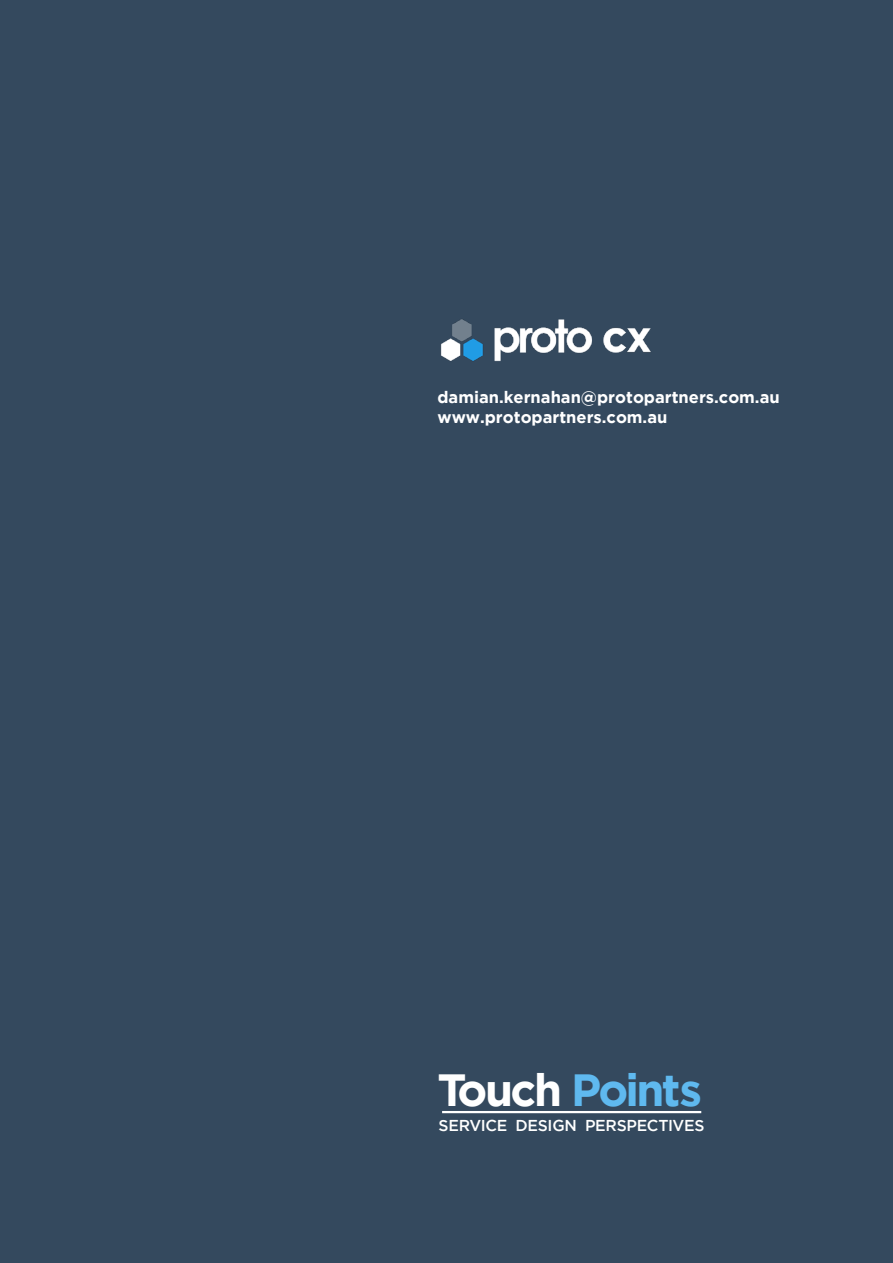
<style>
.page{position:relative;width:893px;height:1263px;background:#34495e}
.page>*{position:absolute;margin:0;border:0;box-sizing:border-box;transform-origin:0 0}
.t1{font:700 45px "Gotham";letter-spacing:-.06em;color:#5fb9ef}
.t2{font:700 16.5px/19.8px "Gotham";color:#fff}
.t3{font:500 15.75px "Gotham";letter-spacing:-.02em;color:#fff}
.s1{color:#fff}
</style>
<div class="page">
<hr style="left:442px;top:1111px;width:259px;height:2px;background:#fff">
<img style="left:441px;top:319px;width:210px;height:43px">
<p class="t2" style="left:437px;top:387px;width:344px">damian.kernahan@protopartners.com.au www.protopartners.com.au</p>
<h1 class="t1" style="left:437px;top:1063px;width:266px"><span class="s1">Touch</span> Points</h1>
<p class="t3" style="left:439px;top:1116px;width:267px">SERVICE DESIGN PERSPECTIVES</p>
</div>
